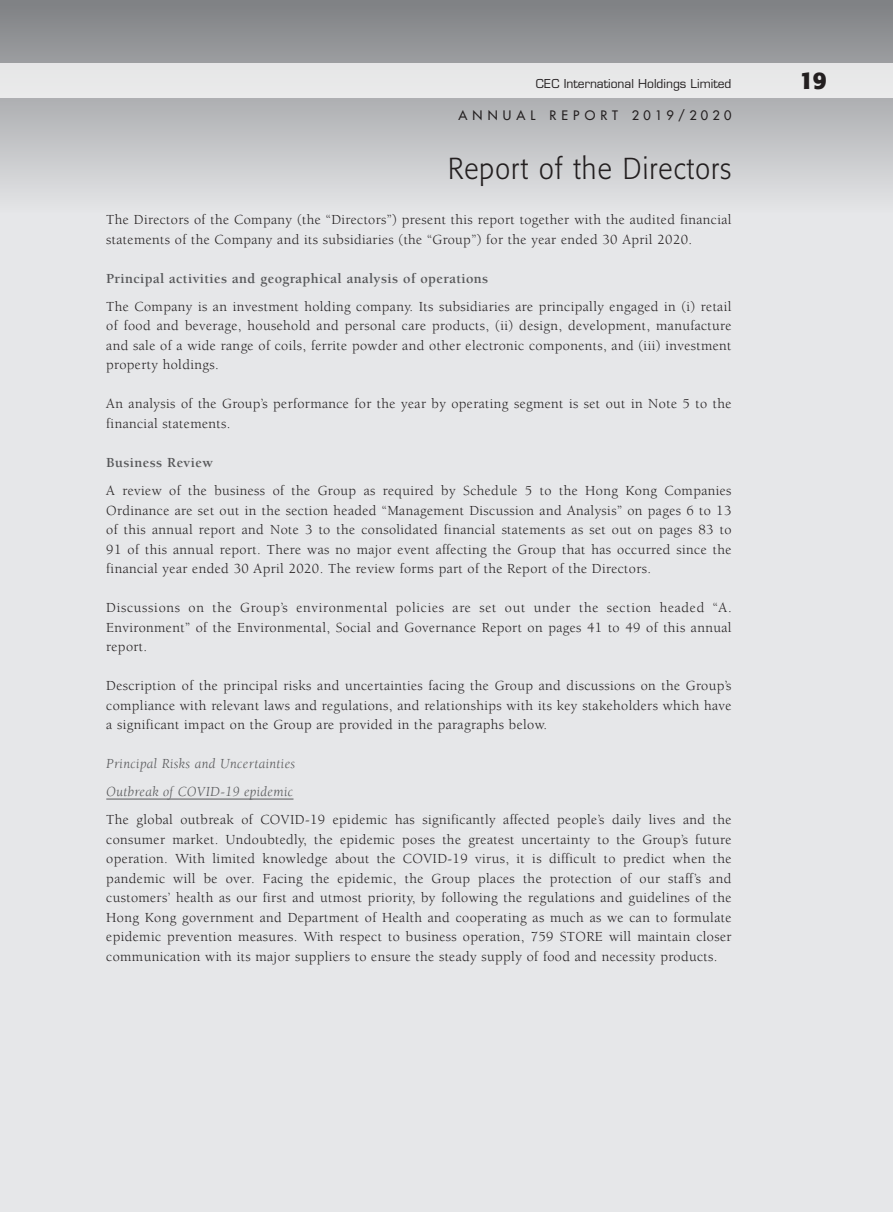
<style>
.page{position:relative;width:893px;height:1212px;background:#e6e7e9}
.page>*{position:absolute;margin:0;border:0;box-sizing:border-box;transform-origin:0 0}
.t1{font:300 30px "Formata";letter-spacing:.045em;color:#231f20;scale:.9 1}
.t2{font:700 24px "Formata";color:#231f20}
._00_txt{font:14.25px/19.5px "Berkeley Std";letter-spacing:.025em;color:#231f20;text-align:justify}
._02_H2{font:700 14.25px "Berkeley Std";letter-spacing:.025em;color:#57585a}
._03_H3{font:italic 14.25px "Berkeley Std";letter-spacing:.025em;color:#57585a}
._04_H4{font:italic 14.25px "Berkeley Std";letter-spacing:.025em;color:#57585a}
.t3{font:500 12.75px "Futura Std";letter-spacing:.4em;color:#231f20}
.t4{font:12px "Eurostile LT Std";color:#231f20}
</style>
<div class="page">
<svg style="left:0;top:0;width:893px;height:193px;background:#aeafb2"></svg>
<div style="left:0;top:64px;width:893px;height:34px;background:#e8e8e9"></div>
<hr style="left:106px;top:799px;width:187px;height:1px;background:#57585a">
<p class="t4" style="left:536px;top:77px;width:197px">CEC International Holdings Limited</p>
<h2 class="t2" style="left:799px;top:66px;width:29px">19</h2>
<p class="t3" style="left:459px;top:108px;width:274px">ANNUAL REPORT 2019/2020</p>
<h1 class="t1" style="left:448px;top:151px;width:316px">Report of the Directors</h1>
<p class="_00_txt" style="left:106px;top:210px;width:627px">The Directors of the Company (the “Directors”) present this report together with the audited financial statements of the Company and its subsidiaries (the “Group”) for the year ended 30 April 2020.</p>
<p class="_02_H2" style="left:106px;top:271px;width:384px">Principal activities and geographical analysis of operations</p>
<p class="_00_txt" style="left:106px;top:297px;width:627px">The Company is an investment holding company. Its subsidiaries are principally engaged in (i) retail of food and beverage, household and personal care products, (ii) design, development, manufacture and sale of a wide range of coils, ferrite powder and other electronic components, and (iii) investment property holdings.</p>
<p class="_00_txt" style="left:106px;top:394px;width:627px">An analysis of the Group’s performance for the year by operating segment is set out in Note 5 to the financial statements.</p>
<p class="_02_H2" style="left:106px;top:455px;width:108px">Business Review</p>
<p class="_00_txt" style="left:106px;top:481px;width:627px">A review of the business of the Group as required by Schedule 5 to the Hong Kong Companies Ordinance are set out in the section headed “Management Discussion and Analysis” on pages 6 to 13 of this annual report and Note 3 to the consolidated financial statements as set out on pages 83 to 91 of this annual report. There was no major event affecting the Group that has occurred since the financial year ended 30 April 2020. The review forms part of the Report of the Directors.</p>
<p class="_00_txt" style="left:106px;top:598px;width:627px">Discussions on the Group’s environmental policies are set out under the section headed “A.<br>Environment” of the Environmental, Social and Governance Report on pages 41 to 49 of this annual report.</p>
<p class="_00_txt" style="left:106px;top:676px;width:627px">Description of the principal risks and uncertainties facing the Group and discussions on the Group’s compliance with relevant laws and regulations, and relationships with its key stakeholders which have a significant impact on the Group are provided in the paragraphs below.</p>
<p class="_03_H3" style="left:106px;top:756px;width:191px">Principal Risks and Uncertainties</p>
<p class="_04_H4" style="left:106px;top:784px;width:188px">Outbreak of COVID-19 epidemic</p>
<p class="_00_txt" style="left:106px;top:810px;width:627px">The global outbreak of COVID-19 epidemic has significantly affected people’s daily lives and the consumer market. Undoubtedly, the epidemic poses the greatest uncertainty to the Group’s future operation. With limited knowledge about the COVID-19 virus, it is difficult to predict when the pandemic will be over. Facing the epidemic, the Group places the protection of our staff’s and customers’ health as our first and utmost priority, by following the regulations and guidelines of the Hong Kong government and Department of Health and cooperating as much as we can to formulate epidemic prevention measures. With respect to business operation, 759 STORE will maintain closer communication with its major suppliers to ensure the steady supply of food and necessity products.</p>
</div>
